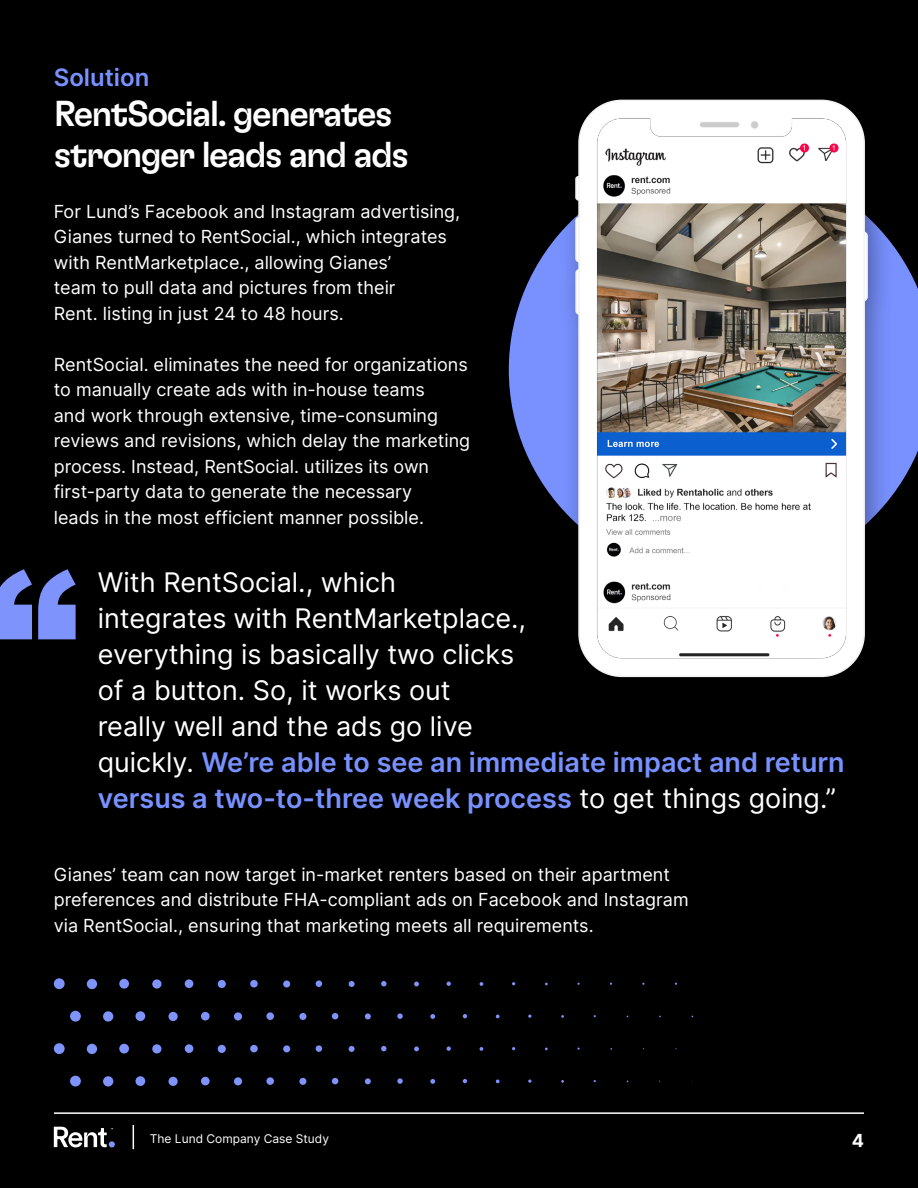
<style>
.page{position:relative;width:918px;height:1188px;background:#000}
.page>*{position:absolute;margin:0;border:0;box-sizing:border-box;transform-origin:0 0}
.t1{font:500 36px/40.5px "GT Flexa";letter-spacing:-.045em;color:#fff}
.t2{font:27px/36px "Inter";color:#fff}
.t3{font:600 24px "Inter";color:#7891ff}
.t4{font:18px/25.5px "Inter";color:#fff}
.t5{font:700 18px "Inter";color:#fff}
.t6{font:12px "Inter";color:#fff}
.s1{font-weight:600;color:#7891ff}
</style>
<div class="page">
<hr style="left:54px;top:1112px;width:810px;height:2px;background:#fff">
<svg style="left:54px;top:1127px;width:61px;height:20px"></svg>
<svg style="left:133px;top:1125px;width:1px;height:24px"></svg>
<svg style="left:0;top:569px;width:76px;height:70px"></svg>
<svg style="left:509px;top:235px;width:409px;height:269px;fill:#7891ff"></svg>
<div style="left:558px;top:82px;width:337px;height:623px;background:#000;opacity:.35"></div>
<div style="left:575px;top:176px;width:23px;height:25px;border:2px solid #f2f2f2;border-radius:2px"></div>
<div style="left:575px;top:217px;width:23px;height:46px;border:2px solid #f2f2f2;border-radius:3px"></div>
<div style="left:575px;top:269px;width:23px;height:46px;border:2px solid #f2f2f2;border-radius:3px"></div>
<div style="left:845px;top:231px;width:23px;height:71px;border:2px solid #f2f2f2;border-radius:4px"></div>
<svg style="left:578px;top:100px;width:288px;height:577px;background:#ebeced"></svg>
<img style="left:597px;top:119px;width:249px;height:539px">
<div style="left:87px;top:979px;width:10px;height:10px;background:#7e93fb;border-radius:50%"></div>
<div style="left:54px;top:978px;width:11px;height:11px;background:#7e93fb;border-radius:50%"></div>
<div style="left:218px;top:980px;width:8px;height:8px;background:#7e93fb;border-radius:50%"></div>
<div style="left:185px;top:979px;width:8px;height:9px;background:#7e93fb;border-radius:50%"></div>
<svg style="left:349px;top:981px;width:6px;height:6px"></svg>
<div style="left:316px;top:980px;width:6px;height:7px;background:#7e93fb;border-radius:50%"></div>
<svg style="left:480px;top:982px;width:3px;height:4px"></svg>
<svg style="left:447px;top:982px;width:4px;height:4px"></svg>
<div style="left:152px;top:979px;width:9px;height:10px;background:#7e93fb;border-radius:50%"></div>
<div style="left:119px;top:979px;width:10px;height:10px;background:#7e93fb;border-radius:50%"></div>
<div style="left:283px;top:980px;width:7px;height:8px;background:#7e93fb;border-radius:50%"></div>
<div style="left:250px;top:980px;width:8px;height:8px;background:#7e93fb;border-radius:50%"></div>
<svg style="left:414px;top:982px;width:5px;height:4px"></svg>
<svg style="left:381px;top:981px;width:6px;height:5px"></svg>
<div style="left:103px;top:1011px;width:10px;height:11px;background:#7e93fb;border-radius:50%"></div>
<div style="left:70px;top:1011px;width:11px;height:11px;background:#7e93fb;border-radius:50%"></div>
<div style="left:234px;top:1012px;width:8px;height:9px;background:#7e93fb;border-radius:50%"></div>
<div style="left:201px;top:1012px;width:9px;height:9px;background:#7e93fb;border-radius:50%"></div>
<svg style="left:365px;top:1013px;width:6px;height:6px"></svg>
<svg style="left:332px;top:1013px;width:6px;height:6px"></svg>
<svg style="left:496px;top:1015px;width:4px;height:3px"></svg>
<svg style="left:463px;top:1014px;width:4px;height:4px"></svg>
<div style="left:169px;top:1012px;width:9px;height:9px;background:#7e93fb;border-radius:50%"></div>
<div style="left:136px;top:1011px;width:9px;height:10px;background:#7e93fb;border-radius:50%"></div>
<div style="left:299px;top:1013px;width:7px;height:7px;background:#7e93fb;border-radius:50%"></div>
<div style="left:266px;top:1012px;width:8px;height:8px;background:#7e93fb;border-radius:50%"></div>
<svg style="left:430px;top:1014px;width:5px;height:5px"></svg>
<svg style="left:397px;top:1013px;width:6px;height:6px"></svg>
<div style="left:87px;top:1044px;width:10px;height:10px;background:#7e93fb;border-radius:50%"></div>
<div style="left:54px;top:1043px;width:11px;height:11px;background:#7e93fb;border-radius:50%"></div>
<div style="left:218px;top:1045px;width:8px;height:8px;background:#7e93fb;border-radius:50%"></div>
<div style="left:185px;top:1044px;width:8px;height:9px;background:#7e93fb;border-radius:50%"></div>
<svg style="left:349px;top:1046px;width:6px;height:6px"></svg>
<div style="left:316px;top:1045px;width:6px;height:7px;background:#7e93fb;border-radius:50%"></div>
<svg style="left:480px;top:1047px;width:3px;height:4px"></svg>
<svg style="left:447px;top:1046px;width:4px;height:5px"></svg>
<div style="left:152px;top:1044px;width:9px;height:10px;background:#7e93fb;border-radius:50%"></div>
<div style="left:119px;top:1044px;width:10px;height:10px;background:#7e93fb;border-radius:50%"></div>
<div style="left:283px;top:1045px;width:7px;height:7px;background:#7e93fb;border-radius:50%"></div>
<div style="left:250px;top:1045px;width:8px;height:7px;background:#7e93fb;border-radius:50%"></div>
<svg style="left:414px;top:1046px;width:5px;height:5px"></svg>
<svg style="left:381px;top:1046px;width:6px;height:5px"></svg>
<div style="left:103px;top:1076px;width:10px;height:11px;background:#7e93fb;border-radius:50%"></div>
<div style="left:70px;top:1076px;width:11px;height:11px;background:#7e93fb;border-radius:50%"></div>
<div style="left:234px;top:1077px;width:8px;height:8px;background:#7e93fb;border-radius:50%"></div>
<div style="left:201px;top:1077px;width:9px;height:8px;background:#7e93fb;border-radius:50%"></div>
<svg style="left:365px;top:1078px;width:6px;height:6px"></svg>
<svg style="left:332px;top:1078px;width:6px;height:6px"></svg>
<svg style="left:496px;top:1079px;width:4px;height:4px"></svg>
<svg style="left:463px;top:1079px;width:4px;height:4px"></svg>
<div style="left:169px;top:1077px;width:9px;height:9px;background:#7e93fb;border-radius:50%"></div>
<div style="left:136px;top:1076px;width:9px;height:10px;background:#7e93fb;border-radius:50%"></div>
<div style="left:299px;top:1078px;width:7px;height:7px;background:#7e93fb;border-radius:50%"></div>
<div style="left:266px;top:1077px;width:8px;height:8px;background:#7e93fb;border-radius:50%"></div>
<svg style="left:430px;top:1079px;width:5px;height:5px"></svg>
<svg style="left:397px;top:1078px;width:6px;height:6px"></svg>
<h3 class="t3" style="left:54px;top:60px;width:97px">Solution</h3>
<h1 class="t1" style="left:54px;top:92px;width:357px">RentSocial. generates stronger leads and ads</h1>
<p class="t4" style="left:54px;top:198px;width:408px">For Lund’s Facebook and Instagram advertising, Gianes turned to RentSocial., which integrates with RentMarketplace., allowing Gianes’<br>team to pull data and pictures from their<br>Rent. listing in just 24 to 48 hours.</p>
<p class="t4" style="left:54px;top:351px;width:418px">RentSocial. eliminates the need for organizations to manually create ads with in-house teams<br>and work through extensive, time-consuming reviews and revisions, which delay the marketing process. Instead, RentSocial. utilizes its own first-party data to generate the necessary<br>leads in the most efficient manner possible.</p>
<p class="t2" style="left:98px;top:564px;width:749px">With RentSocial., which<br>integrates with RentMarketplace.,<br>everything is basically two clicks<br>of a button. So, it works out<br>really well and the ads go live<br>quickly. <span class="s1">We’re able to see an immediate impact and return versus a two-to-three week process</span> to get things going.”</p>
<p class="t4" style="left:54px;top:861px;width:636px">Gianes’ team can now target in-market renters based on their apartment preferences and distribute FHA-compliant ads on Facebook and Instagram via RentSocial., ensuring that marketing meets all requirements.</p>
<p class="t6" style="left:150px;top:1130px;width:181px">The Lund Company Case Study</p>
<p class="t5" style="left:852px;top:1127px;width:14px">4</p>
</div>
